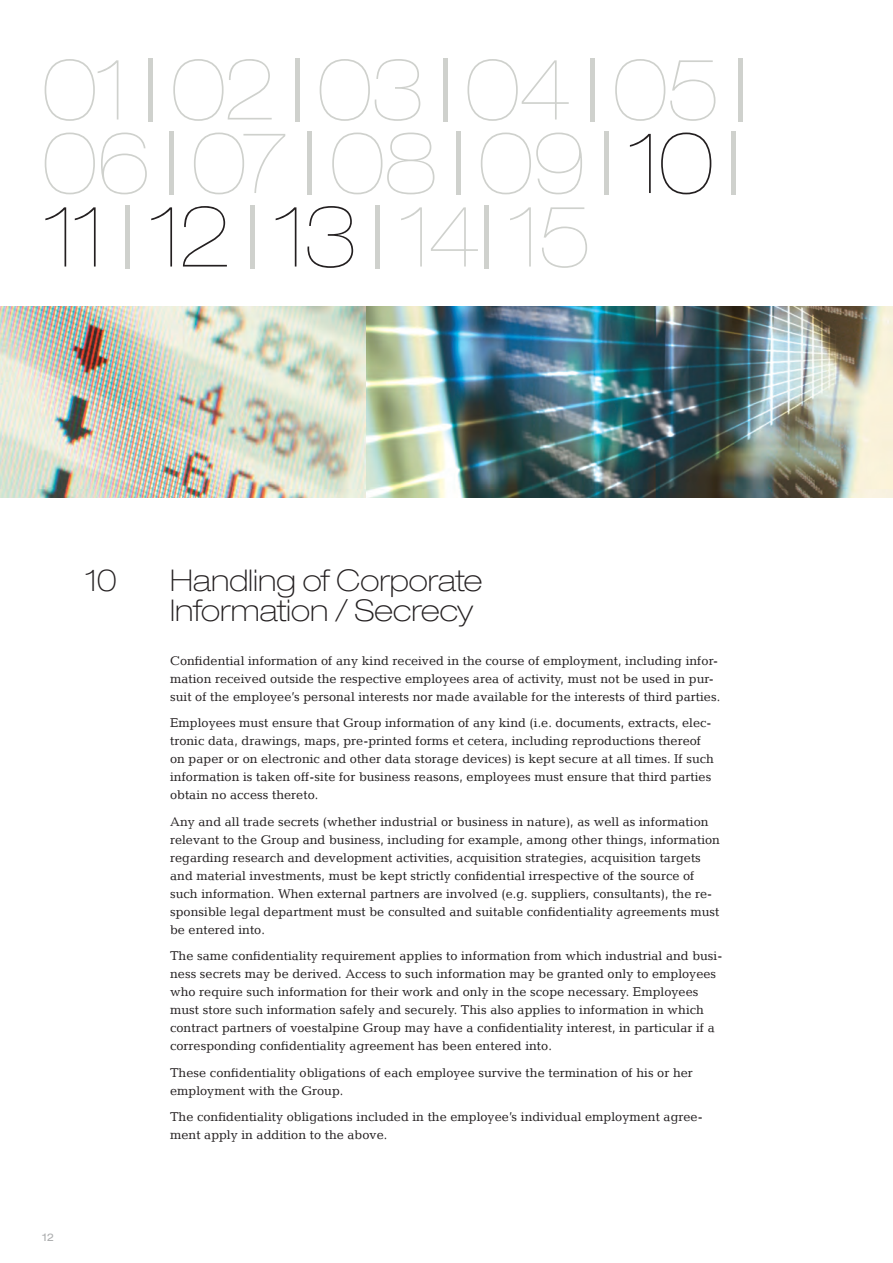
<style>
.page{position:relative;width:893px;height:1263px;background:#fff}
.page>*{position:absolute;margin:0;border:0;box-sizing:border-box;transform-origin:0 0}
.t1{font:200 expanded 84px/73.5px "Helvetica Neue LT Pro";letter-spacing:-.04em;color:#cfd1cd;text-align:justify}
.t2{font:100 expanded 30px/30px "Helvetica Neue LT Pro";color:#231f20}
.t3{font:12.75px/18px "Candida LT";color:#231f20}
.t4{font:expanded 10.5px "Helvetica Neue LT Pro";color:#acadae}
.s1{font-weight:300}
.s2{color:#231f20}
</style>
<div class="page">
<img style="left:365px;top:306px;width:528px;height:191px">
<img style="left:0;top:306px;width:365px;height:191px">
<h1 class="t1" style="left:43px;top:53px;width:709px">01<span class="s1">|</span>02<span class="s1">|</span>03<span class="s1">|</span>04<span class="s1">|</span>05<span class="s1">| </span>06<span class="s1">|</span>07<span class="s1">|</span>08<span class="s1">|</span>09<span class="s1">|</span><span class="s2">10</span><span class="s1">| </span><span class="s2">11</span><span class="s1">|</span><span class="s2">12</span><span class="s1">|</span><span class="s2">13</span><span class="s1">|</span>14<span class="s1">|</span>15</h1>
<h2 class="t2" style="left:85px;top:565px;width:33px">10</h2>
<h2 class="t2" style="left:170px;top:565px;width:314px">Handling of Corporate<br>Information / Secrecy</h2>
<p class="t3" style="left:170px;top:651px;width:552px">Confidential information of any kind received in the course of employment, including infor&shy;mation received outside the respective employees area of activity, must not be used in pur&shy;suit of the employee’s personal interests nor made available for the interests of third parties.</p>
<p class="t3" style="left:170px;top:714px;width:545px">Employees must ensure that Group information of any kind (i.e. documents, extracts, elec&shy;tronic data, drawings, maps, pre-printed forms et cetera, including reproductions thereof on paper or on electronic and other data storage devices) is kept secure at all times. If such information is taken off-site for business reasons, employees must ensure that third parties obtain no access thereto.</p>
<p class="t3" style="left:170px;top:812px;width:551px">Any and all trade secrets (whether industrial or business in nature), as well as information relevant to the Group and business, including for example, among other things, information regarding research and development activities, acquisition strategies, acquisition targets and material investments, must be kept strictly confidential irrespective of the source of such information. When external partners are involved (e.g. suppliers, consultants), the re&shy;sponsible legal department must be consulted and suitable confidentiality agreements must be entered into.</p>
<p class="t3" style="left:170px;top:947px;width:554px">The same confidentiality requirement applies to information from which industrial and busi&shy;ness secrets may be derived. Access to such information may be granted only to employees who require such information for their work and only in the scope necessary. Employees must store such information safely and securely. This also applies to information in which contract partners of voestalpine Group may have a confidentiality interest, in particular if a corresponding confidentiality agreement has been entered into.</p>
<p class="t3" style="left:170px;top:1063px;width:524px">These confidentiality obligations of each employee survive the termination of his or her employment with the Group.</p>
<p class="t3" style="left:170px;top:1108px;width:534px">The confidentiality obligations included in the employee’s individual employment agree&shy;ment apply in addition to the above.</p>
<p class="t4" style="left:43px;top:1231px;width:13px">12</p>
</div>
